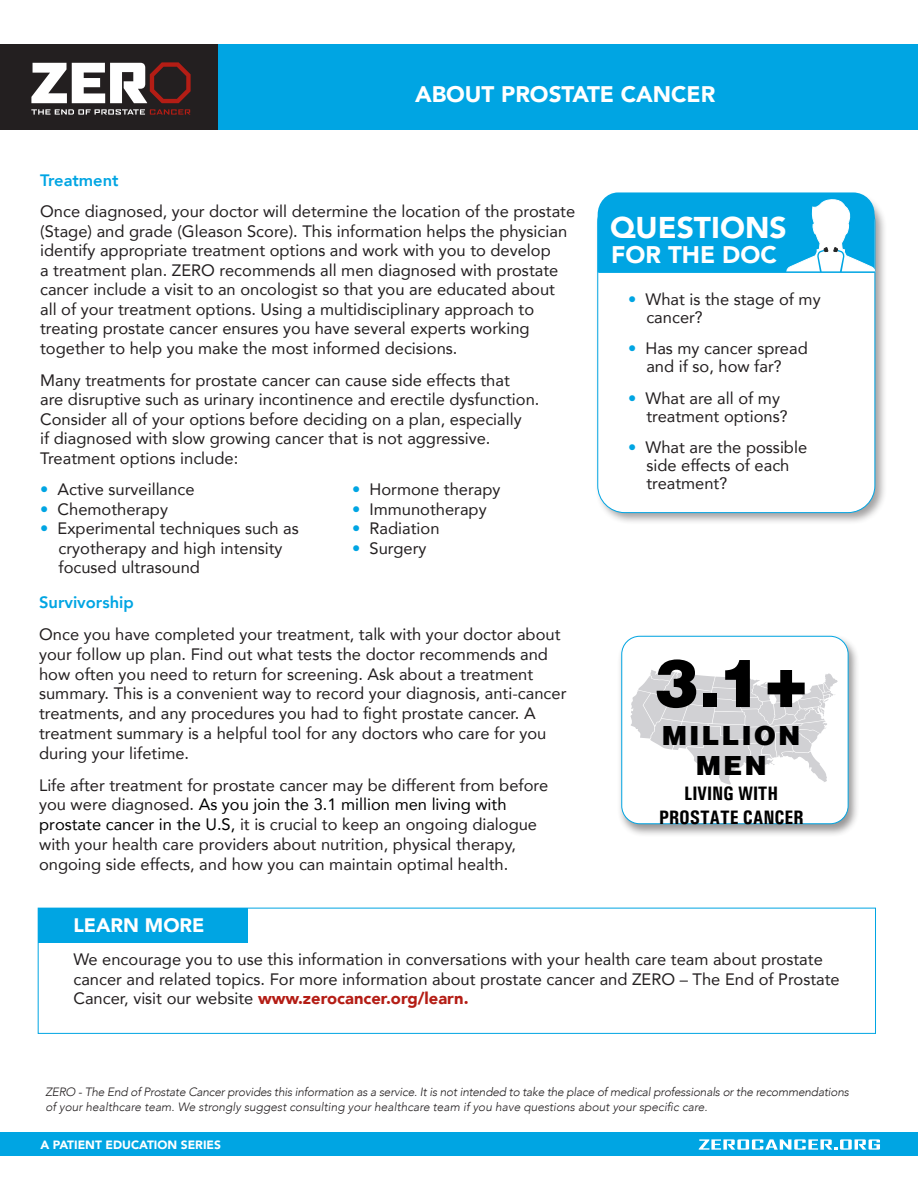
<style>
.page{position:relative;width:918px;height:1188px;background:#fff}
.page>*{position:absolute;margin:0;border:0;box-sizing:border-box;transform-origin:0 0}
.t1{font:900 67.5px "Helvetica";color:#000}
.t2{font:900 30px "Avenir";color:#fff}
.t3{font:900 27px/30px "Helvetica";letter-spacing:.07em;color:#000;text-align:center}
.t4{font:900 24px "Avenir";color:#fff}
.t5{font:900 22.5px "Avenir";color:#fff}
.t6{font:700 condensed 19.5px/23.4px "Univers";letter-spacing:-.005em;color:#000;text-align:center}
.t7{font:900 19.5px "Avenir";color:#fff}
.t8{font:16.5px/19.5px "Avenir";color:#231f20}
.t9{font:800 16.5px "Avenir";color:#00a5e3}
.t10{font:italic 300 12px/14.4px "Avenir";letter-spacing:-.02em;color:#231f20}
.t11{font:900 12px "Avenir";color:#fff}
.s1{color:#00a5e3}
.s2{color:#000}
.s3{font-weight:900;color:#b41d15}
</style>
<div class="page">
<div style="left:38px;top:908px;width:838px;height:126px;border:1px solid #00a5e3"></div>
<div style="left:217px;top:44px;width:701px;height:85px;background:#00a5e3"></div>
<div style="left:0;top:44px;width:218px;height:85px;background:#231f20"></div>
<svg style="left:31px;top:62px;width:160px;height:41px"></svg>
<svg style="left:31px;top:109px;width:160px;height:6px"></svg>
<div style="left:38px;top:908px;width:209px;height:34px;background:#00a5e3"></div>
<div style="left:594px;top:192px;width:294px;height:334px;background:#231f20;opacity:.42"></div>
<div style="left:598px;top:195px;width:277px;height:318px;background:#fff;border-radius:27px"></div>
<svg style="left:598px;top:192px;width:278px;height:81px;background:#23b0e6"></svg>
<hr style="left:598px;top:271px;width:277px;height:2px;background:#00a5e3">
<div style="left:0;top:1132px;width:918px;height:24px;background:#00a5e3"></div>
<svg style="left:699px;top:1139px;width:181px;height:11px"></svg>
<div style="left:617px;top:634px;width:242px;height:204px;background:#231f20;opacity:.47"></div>
<div style="left:622px;top:636px;width:226px;height:188px;background:#fff;border-radius:18px"></div>
<div style="left:621px;top:636px;width:228px;height:188px;border:1px solid #00a5e3;border-radius:18px"></div>
<svg style="left:630px;top:669px;width:208px;height:116px"></svg>
<h3 class="t5" style="left:415px;top:75px;width:302px">ABOUT PROSTATE CANCER</h3>
<p class="t9" style="left:40px;top:167px;width:80px">Treatment</p>
<p class="t8" style="left:40px;top:201px;width:537px">Once diagnosed, your doctor will determine the location of the prostate (Stage) and grade (Gleason Score). This information helps the physician identify appropriate treatment options and work with you to develop<br>a treatment plan. ZERO recommends all men diagnosed with prostate cancer include a visit to an oncologist so that you are educated about all of your treatment options. Using a multidisciplinary approach to treating prostate cancer ensures you have several experts working together to help you make the most informed decisions.</p>
<p class="t8" style="left:40px;top:370px;width:501px">Many treatments for prostate cancer can cause side effects that<br>are disruptive such as urinary incontinence and erectile dysfunction.<br>Consider all of your options before deciding on a plan, especially<br>if diagnosed with slow growing cancer that is not aggressive.<br>Treatment options include:</p>
<p class="t8" style="left:40px;top:479px;width:156px"><span class="s1">•</span> Active surveillance</p>
<p class="t8" style="left:40px;top:499px;width:129px"><span class="s1">•</span> Chemotherapy</p>
<p class="t8" style="left:58px;top:518px;width:242px;text-indent:-18px"><span class="s1">•</span> Experimental techniques such as cryotherapy and high intensity focused ultrasound</p>
<p class="t8" style="left:352px;top:479px;width:150px"><span class="s1">•</span> Hormone therapy</p>
<p class="t8" style="left:352px;top:499px;width:136px"><span class="s1">•</span> Immunotherapy</p>
<p class="t8" style="left:352px;top:518px;width:89px"><span class="s1">•</span> Radiation</p>
<p class="t8" style="left:352px;top:538px;width:76px"><span class="s1">•</span> Surgery</p>
<p class="t9" style="left:39px;top:590px;width:96px">Survivorship</p>
<p class="t8" style="left:39px;top:624px;width:529px">Once you have completed your treatment, talk with your doctor about your follow up plan. Find out what tests the doctor recommends and how often you need to return for screening. Ask about a treatment summary. This is a convenient way to record your diagnosis, anti-cancer treatments, and any procedures you had to fight prostate cancer. A treatment summary is a helpful tool for any doctors who care for you during your lifetime.</p>
<p class="t8" style="left:39px;top:775px;width:511px">Life after treatment for prostate cancer may be different from before you were diagnosed. <span class="s2">As you join the 3.1 million men living with prostate cancer in the U.S,</span> it is crucial to keep an ongoing dialogue with your health care providers about nutrition, physical therapy, ongoing side effects, and how you can maintain optimal health.</p>
<h2 class="t2" style="left:610px;top:201px;width:178px">QUESTIONS</h2>
<h3 class="t4" style="left:611px;top:234px;width:167px">FOR THE DOC</h3>
<p class="t8" style="left:646px;top:289px;width:176px;line-height:18px;text-indent:-18px"><span class="s1">•</span> What is the stage of my cancer?</p>
<p class="t8" style="left:628px;top:339px;width:181px;line-height:18px;text-align:center"><span class="s1">•</span> Has my cancer spread and if so, how far?</p>
<p class="t8" style="left:646px;top:388px;width:143px;line-height:18px;text-indent:-18px"><span class="s1">•</span> What are all of my treatment options?</p>
<p class="t8" style="left:646px;top:438px;width:162px;line-height:18px;text-indent:-18px"><span class="s1">•</span> What are the possible side effects of each treatment?</p>
<h1 class="t1" style="left:654px;top:642px;width:156px">3.1+</h1>
<h3 class="t3" style="left:662px;top:721px;width:140px">MILLION<br>MEN</h3>
<p class="t6" style="left:659px;top:782px;width:146px">LIVING WITH<br>PROSTATE CANCER</p>
<p class="t7" style="left:73px;top:909px;width:133px">LEARN MORE</p>
<p class="t8" style="left:73px;top:949px;width:768px">We encourage you to use this information in conversations with your health care team about prostate cancer and related topics. For more information about prostate cancer and ZERO – The End of Prostate<br>Cancer, visit our website <span class="s3">www.zerocancer.org/learn.</span></p>
<p class="t10" style="left:45px;top:1085px;width:805px">ZERO - The End of Prostate Cancer provides this information as a service. It is not intended to take the place of medical professionals or the recommendations of your healthcare team. We strongly suggest consulting your healthcare team if you have questions about your specific care.</p>
<p class="t11" style="left:40px;top:1134px;width:182px">A PATIENT EDUCATION SERIES</p>
</div>
